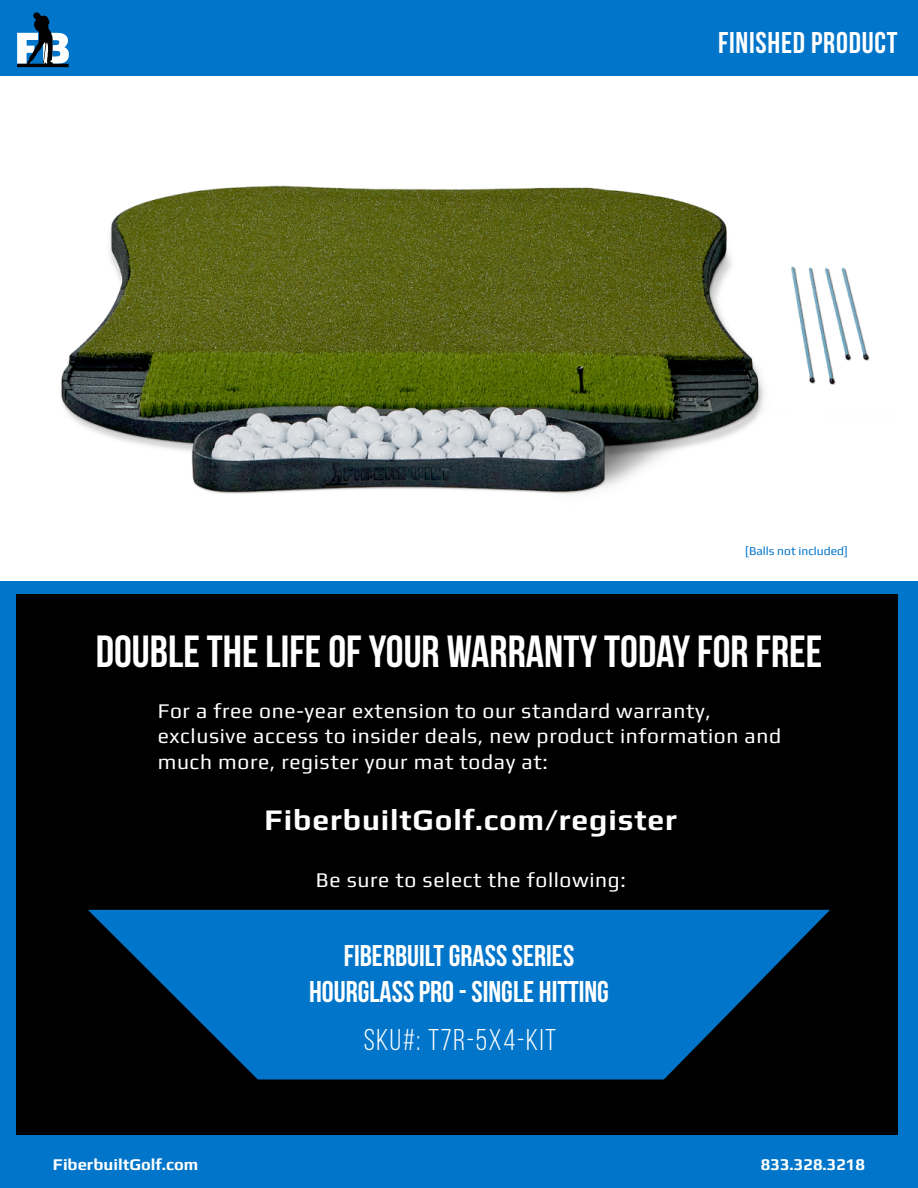
<style>
.page{position:relative;width:918px;height:1188px;background:#fff}
.page>*{position:absolute;margin:0;border:0;box-sizing:border-box;transform-origin:0 0}
.t1{font:45px "Bebas Neue";color:#fff}
.t2{font:30px/36px "Bebas Neue";color:#fff;text-align:center}
.t3{font:700 30px "Play";letter-spacing:.03em;color:#fff}
.t4{font:30px "Bebas Neue";letter-spacing:.05em;color:#fff}
.t5{font:30px "Bebas Neue";letter-spacing:.025em;color:#fff}
.t6{font:21px/25.2px "Play";letter-spacing:.03em;color:#fff}
.t7{font:700 16.5px "Play";color:#fff}
.t8{font:12px "Play";color:#0075c9}
</style>
<div class="page">
<div style="left:0;top:0;width:918px;height:76px;background:#0075c9"></div>
<div style="left:0;top:581px;width:918px;height:607px;background:#0075c9"></div>
<div style="left:16px;top:594px;width:881px;height:540px;background:#000"></div>
<svg style="left:88px;top:910px;width:742px;height:170px;fill:#0075c9"></svg>
<svg style="left:17px;top:12px;width:52px;height:55px"></svg>
<img style="left:61px;top:185px;width:809px;height:309px">
<h2 class="t5" style="left:718px;top:26px;width:181px">FINISHED PRODUCT</h2>
<p class="t8" style="left:745px;top:543px;width:104px">[Balls not included]</p>
<h1 class="t1" style="left:96px;top:626px;width:728px">DOUBLE THE LIFE OF YOUR WARRANTY TODAY FOR FREE</h1>
<p class="t6" style="left:158px;top:698px;width:625px">For a free one-year extension to our standard warranty, exclusive access to insider deals, new product information and much more, register your mat today at:</p>
<h2 class="t3" style="left:265px;top:802px;width:414px">FiberbuiltGolf.com/register</h2>
<p class="t6" style="left:316px;top:867px;width:311px">Be sure to select the following:</p>
<h2 class="t2" style="left:309px;top:938px;width:301px">FIBERBUILT GRASS SERIES<br>HOURGLASS PRO - SINGLE HITTING</h2>
<h2 class="t4" style="left:364px;top:1023px;width:194px">SKU#: T7R-5X4-KIT</h2>
<p class="t7" style="left:53px;top:1155px;width:147px">FiberbuiltGolf.com</p>
<p class="t7" style="left:761px;top:1155px;width:106px">833.328.3218</p>
</div>
